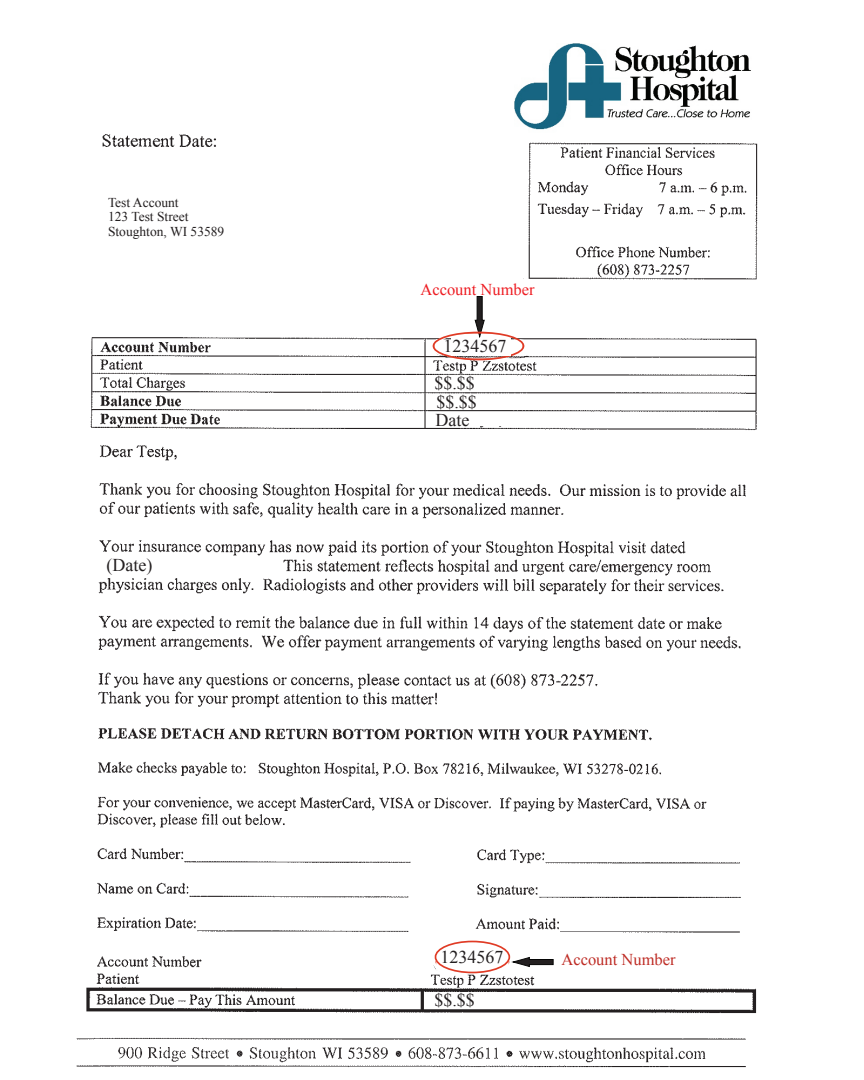
<style>
.page{position:relative;width:864px;height:1080px;background:#fff}
.page>*{position:absolute;margin:0;border:0;box-sizing:border-box;transform-origin:0 0}
.t1{font:18px/19px "Times New Roman";color:#231f20}
.t2{font:16.5px "Times New Roman";color:#ee1d23}
.t3{font:16.5px "Times New Roman";color:#be2c25}
.t4{font:13.5px/14.2px "Times New Roman";color:#231f20}
</style>
<div class="page">
<img style="left:76px;top:99px;width:682px;height:969px">
<svg style="left:76px;top:168px;width:248px;height:114px"></svg>
<svg style="left:397px;top:210px;width:142px;height:153px"></svg>
<div style="left:433px;top:332px;width:91px;height:28px;border:2px solid #e03b25;border-radius:50%"></div>
<svg style="left:425px;top:933px;width:333px;height:48px"></svg>
<div style="left:435px;top:941px;width:75px;height:32px;background:#fff;border:2px solid #e03b25;border-radius:50%"></div>
<img style="left:515px;top:44px;width:243px;height:88px">
<div style="left:451px;top:338px;width:59px;height:18px;background:#fff"></div>
<div style="left:433px;top:376px;width:79px;height:13px;background:#fff"></div>
<div style="left:432px;top:396px;width:79px;height:12px;background:#fff"></div>
<div style="left:433px;top:414px;width:118px;height:12px;background:#fff"></div>
<div style="left:429px;top:992px;width:184px;height:15px;background:#fff"></div>
<div style="left:100px;top:558px;width:178px;height:19px;background:#fff"></div>
<div style="left:224px;top:123px;width:133px;height:36px;background:#fff"></div>
<p class="t4" style="left:108px;top:195px;width:118px">Test Account<br>123 Test Street<br>Stoughton, WI 53589</p>
<h1 class="t1" style="left:106px;top:555px;width:47px">(Date)</h1>
<p class="t2" style="left:420px;top:279px;width:116px">Account Number</p>
<h1 class="t1" style="left:444px;top:336px;width:64px">1234567</h1>
<h1 class="t1" style="left:434px;top:373px;width:44px">$$.$$ $$.$$</h1>
<h1 class="t1" style="left:436px;top:410px;width:35px">Date</h1>
<h1 class="t1" style="left:440px;top:947px;width:64px">1234567</h1>
<p class="t3" style="left:561px;top:948px;width:116px">Account Number</p>
<h1 class="t1" style="left:434px;top:990px;width:42px">$$.$$</h1>
</div>
